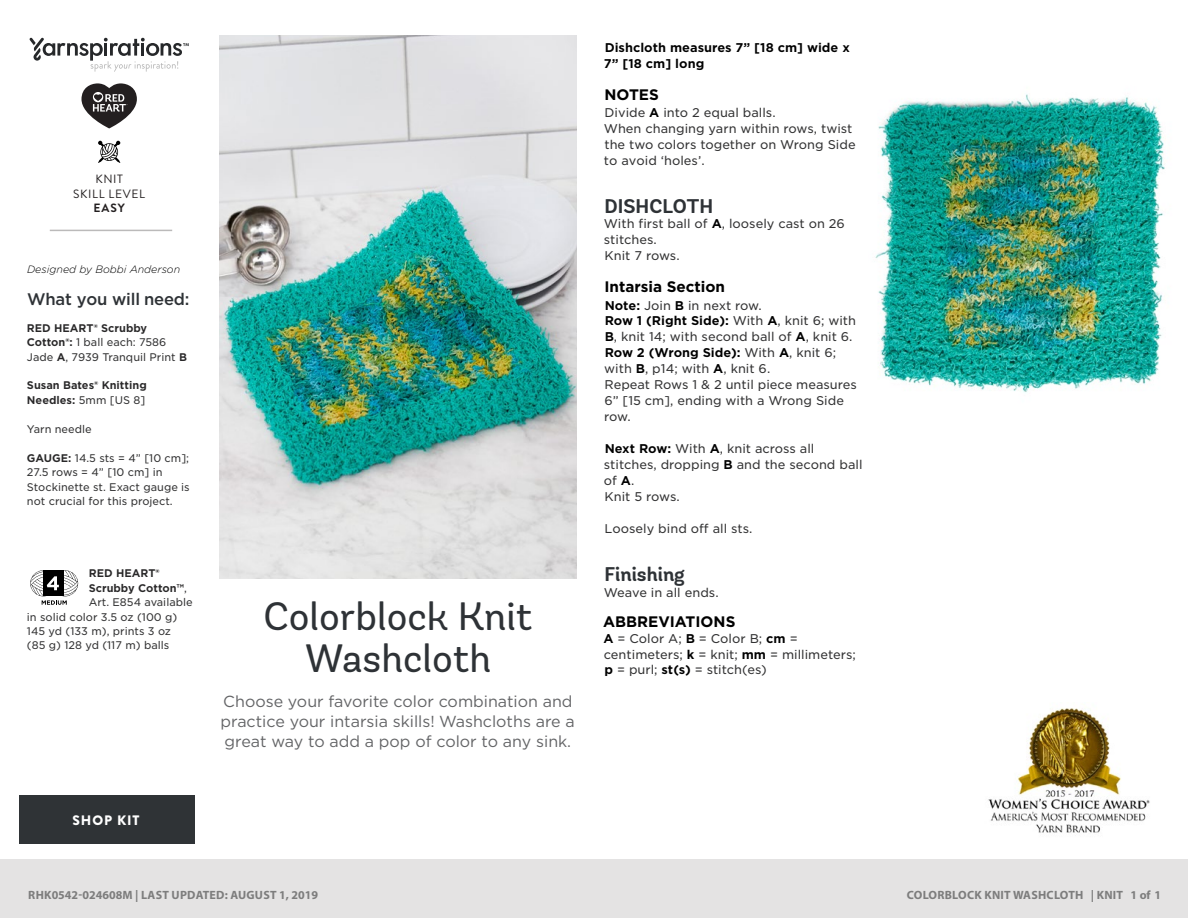
<style>
.page{position:relative;width:1188px;height:918px;background:#fff}
.page>*{position:absolute;margin:0;border:0;box-sizing:border-box;transform-origin:0 0}
.t1{font:39.6px/41.8px "Andes Rounded";color:#2e3236;text-align:center}
.t2{font:700 19.8px "Andes Rounded";color:#2e3236}
.t3{font:500 16.8px "Gotham";letter-spacing:-.01em;color:#2e3236}
.t4{font:15.9px/19.8px "Gotham";color:#636466}
.t5{font:700 15.15px "Gotham";color:#000}
.t6{font:900 13.65px "Brandon Grotesque";letter-spacing:.065em;color:#fff}
.t7{font:12.15px/15.9px "Gotham S Sm";color:#333334}
.t8{font:700 12.15px/15.9px "Gotham S Sm";color:#000}
.t9{font:700 12px "Myriad Pro";letter-spacing:.02em;color:#7d7d7d}
.Skill_Level{font:12px "Brandon Grotesque";letter-spacing:.055em;color:#231f20}
.Skill_Level-2{font:700 12px "Brandon Grotesque";color:#231f20}
.t10{font:10.65px/14.4px "Gotham S Sm";color:#333334}
.t11{font:700 10.65px/14.4px "Gotham S Sm";color:#292829}
.t12{font:italic 300 10.65px "Gotham Rounded";color:#000}
.t13{font:10.65px "Gotham S Sm";color:#58595b}
.t14{font:9.15px "Gotham";letter-spacing:.02em;color:#58595b}
.s1{font-weight:700;color:#292829}
.s2{font-weight:400;color:#333334}
.s3{font-weight:700;color:#000}
.s4{font-weight:500}
</style>
<div class="page">
<svg style="left:30px;top:570px;width:48px;height:35px"></svg>
<img style="left:219px;top:36px;width:358px;height:543px">
<img style="left:988px;top:708px;width:162px;height:125px">
<img style="left:875px;top:94px;width:290px;height:299px">
<div style="left:0;top:860px;width:1188px;height:58px;background:#e4e3e3"></div>
<svg style="left:98px;top:141px;width:22px;height:22px"></svg>
<svg style="left:30px;top:38px;width:159px;height:34px"></svg>
<svg style="left:81px;top:83px;width:56px;height:45px"></svg>
<hr style="left:50px;top:230px;width:122px;height:1px;background:#bbbaba">
<div style="left:19px;top:795px;width:175px;height:48px;background:#2f3336"></div>
<p class="Skill_Level" style="left:95px;top:171px;width:29px">KNIT</p>
<p class="Skill_Level" style="left:73px;top:185px;width:73px">SKILL LEVEL</p>
<p class="Skill_Level-2" style="left:94px;top:200px;width:33px">EASY</p>
<p class="t12" style="left:27px;top:262px;width:155px">Designed by Bobbi Anderson</p>
<p class="t3" style="left:27px;top:288px;width:164px">What you will need:</p>
<p class="t10" style="left:27px;top:320px;width:162px"><span class="s1">RED HEART® Scrubby<br>Cotton®:</span> 1 ball each: 7586<br>Jade <span class="s1">A</span>, 7939 Tranquil Print <span class="s1">B</span></p>
<p class="t11" style="left:27px;top:378px;width:121px">Susan Bates® Knitting<br>Needles: <span class="s2">5mm [US 8]</span></p>
<p class="t10" style="left:27px;top:421px;width:66px">Yarn needle</p>
<p class="t10" style="left:27px;top:450px;width:164px"><span class="s1">GAUGE:</span> 14.5 sts = 4” [10 cm];<br>27.5 rows = 4” [10 cm] in<br>Stockinette st. Exact gauge is not crucial for this project.</p>
<p class="t11" style="left:89px;top:566px;width:72px">RED HEART®</p>
<p class="t11" style="left:89px;top:580px;width:100px">Scrubby Cotton™<span class="s2">,</span></p>
<p class="t10" style="left:89px;top:595px;width:105px">Art. E854 available</p>
<p class="t10" style="left:27px;top:609px;width:152px">in solid color 3.5 oz (100 g)</p>
<p class="t10" style="left:27px;top:624px;width:146px">145 yd (133 m), prints 3 oz</p>
<p class="t10" style="left:27px;top:638px;width:144px">(85 g) 128 yd (117 m) balls</p>
<p class="t6" style="left:72px;top:810px;width:69px">SHOP KIT</p>
<p class="t1" style="left:263px;top:596px;width:271px">Colorblock Knit<br>Washcloth</p>
<p class="t4" style="left:221px;top:691px;width:356px">Choose your favorite color combination and practice your intarsia skills! Washcloths are a great way to add a pop of color to any sink.</p>
<p class="t8" style="left:604px;top:39px;width:248px">Dishcloth measures 7” [18 cm] wide x<br>7” [18 cm] long</p>
<p class="t5" style="left:605px;top:84px;width:56px">NOTES</p>
<p class="t7" style="left:604px;top:104px;width:253px">Divide <span class="s3">A</span> into 2 equal balls.<br>When changing yarn within rows, twist the two colors together on Wrong Side to avoid ‘holes’.</p>
<p class="t2" style="left:605px;top:193px;width:110px">DISHCLOTH</p>
<p class="t7" style="left:604px;top:216px;width:243px">With first ball of <span class="s3">A</span>, loosely cast on 26 stitches.<br>Knit 7 rows.</p>
<p class="t5" style="left:604px;top:277px;width:122px">Intarsia Section</p>
<p class="t7" style="left:605px;top:297px;width:253px"><span class="s3">Note:</span> Join <span class="s3">B</span> in next row.<br><span class="s3">Row 1 (Right Side):</span> With <span class="s3">A</span>, knit 6; with<br><span class="s3">B</span>, knit 14; with second ball of <span class="s3">A</span>, knit 6.</p>
<p class="t7" style="left:604px;top:345px;width:254px"><span class="s3">Row 2 (Wrong Side):</span> With <span class="s3">A</span>, knit 6; with <span class="s3">B</span>, p14; with <span class="s3">A</span>, knit 6.<br>Repeat Rows 1 &amp; 2 until piece measures<br>6” [15 cm], ending with a Wrong Side row.</p>
<p class="t7" style="left:604px;top:440px;width:260px"><span class="s3">Next Row:</span> With <span class="s3">A</span>, knit across all stitches, dropping <span class="s3">B</span> and the second ball of <span class="s3">A</span>.<br>Knit 5 rows.</p>
<p class="t7" style="left:605px;top:520px;width:149px">Loosely bind off all sts.</p>
<p class="t2" style="left:605px;top:562px;width:82px">Finishing</p>
<p class="t7" style="left:604px;top:584px;width:116px">Weave in all ends.</p>
<p class="t5" style="left:603px;top:611px;width:134px">ABBREVIATIONS</p>
<p class="t7" style="left:603px;top:630px;width:254px"><span class="s3">A</span> = Color A; <span class="s3">B</span> = Color B; <span class="s3">cm</span> = centimeters; <span class="s3">k</span> = knit; <span class="s3">mm</span> = millimeters; <span class="s3">p</span> = purl; <span class="s3">st(s)</span> = stitch(es)</p>
<p class="t14" style="left:27px;top:888px;width:97px">©2017 Coats &amp; Clark</p>
<p class="t13" style="left:1095px;top:887px;width:60px">Page <span class="s4">1</span> of <span class="s4">1</span></p>
<p class="t9" style="left:28px;top:887px;width:291px">RHK0542-024608M | LAST UPDATED: AUGUST 1, 2019</p>
<p class="t9" style="left:907px;top:887px;width:256px">COLORBLOCK KNIT WASHCLOTH | KNIT 1 of 1</p>
</div>
